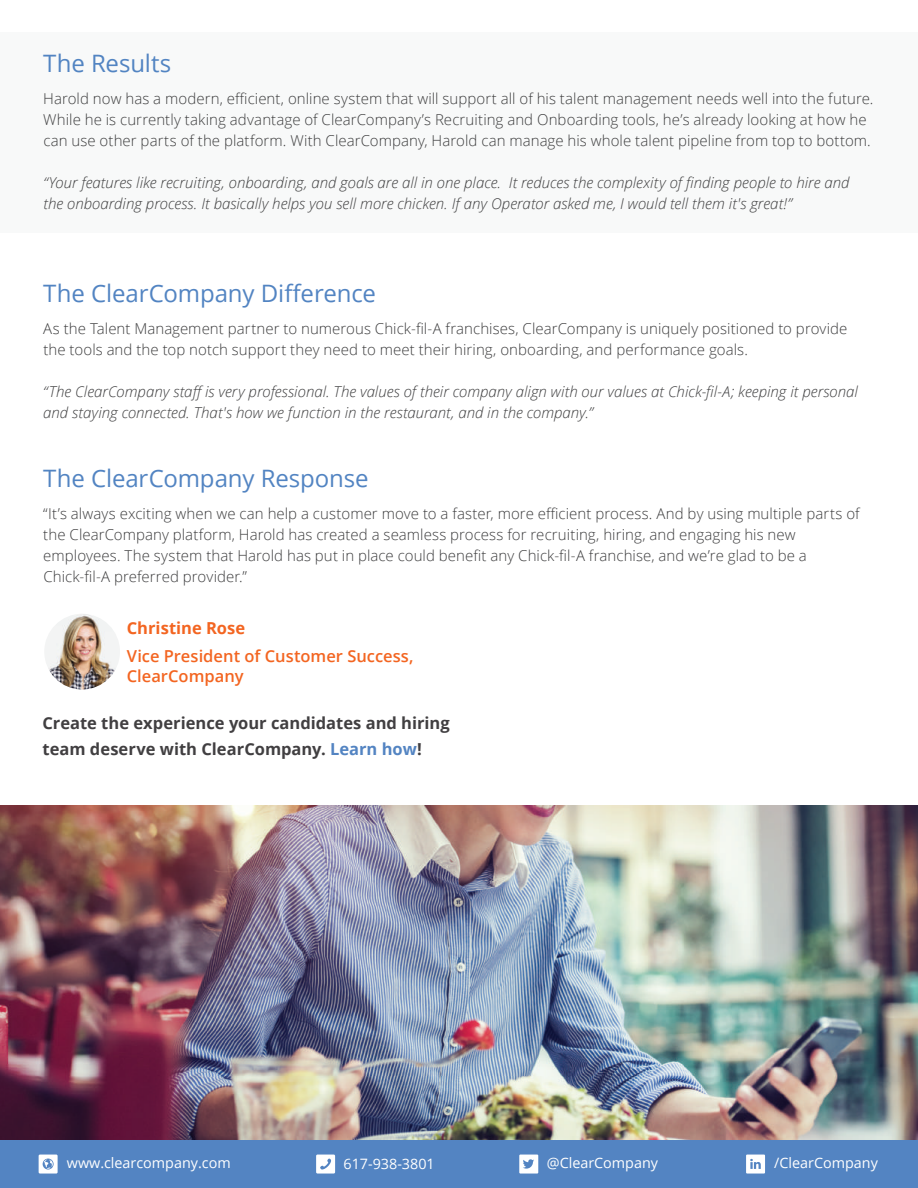
<style>
.page{position:relative;width:918px;height:1188px;background:#fff}
.page>*{position:absolute;margin:0;border:0;box-sizing:border-box;transform-origin:0 0}
.t1{font:24px "Open Sans";letter-spacing:-.005em;color:#5284c2}
.t2{font:700 16.5px/25.5px "Open Sans";color:#413f41}
.t3{font:600 16.5px/19.8px "Open Sans";color:#f36521}
.t4{font:700 16.5px "Open Sans";color:#f36521}
.t5{font:300 15px/21px "Open Sans";letter-spacing:.005em;color:#3e3e3f}
.t6{font:italic 300 15px/21px "Open Sans";color:#3e3e3f}
.t7{font:14.4px "Open Sans";color:#fff}
.s1{color:#5384c2}
</style>
<div class="page">
<div style="left:0;top:1139px;width:918px;height:49px;background:#5384c2"></div>
<svg style="left:316px;top:1155px;width:19px;height:19px"></svg>
<svg style="left:39px;top:1155px;width:19px;height:19px"></svg>
<svg style="left:746px;top:1155px;width:19px;height:19px"></svg>
<svg style="left:519px;top:1155px;width:19px;height:19px"></svg>
<div style="left:0;top:32px;width:918px;height:200px;background:#f2f3f4"></div>
<img style="left:0;top:805px;width:918px;height:334px">
<img style="left:44px;top:614px;width:76px;height:76px;border-radius:38px">
<h1 class="t1" style="left:43px;top:47px;width:130px">The Results</h1>
<p class="t5" style="left:43px;top:88px;width:832px">Harold now has a modern, efficient, online system that will support all of his talent management needs well into the future.<br>While he is currently taking advantage of ClearCompany’s Recruiting and Onboarding tools, he’s already looking at how he can use other parts of the platform. With ClearCompany, Harold can manage his whole talent pipeline from top to bottom.</p>
<p class="t6" style="left:43px;top:172px;width:808px">“Your features like recruiting, onboarding, and goals are all in one place. It reduces the complexity of finding people to hire and the onboarding process. It basically helps you sell more chicken. If any Operator asked me, I would tell them it's great!”</p>
<h1 class="t1" style="left:43px;top:277px;width:334px">The ClearCompany Difference</h1>
<p class="t5" style="left:43px;top:318px;width:806px">As the Talent Management partner to numerous Chick-fil-A franchises, ClearCompany is uniquely positioned to provide the tools and the top notch support they need to meet their hiring, onboarding, and performance goals.</p>
<p class="t6" style="left:43px;top:381px;width:816px">“The ClearCompany staff is very professional. The values of their company align with our values at Chick-fil-A; keeping it personal and staying connected. That's how we function in the restaurant, and in the company.”</p>
<h1 class="t1" style="left:43px;top:462px;width:327px">The ClearCompany Response</h1>
<p class="t5" style="left:43px;top:502px;width:818px">“It’s always exciting when we can help a customer move to a faster, more efficient process. And by using multiple parts of the ClearCompany platform, Harold has created a seamless process for recruiting, hiring, and engaging his new employees. The system that Harold has put in place could benefit any Chick-fil-A franchise, and we’re glad to be a Chick-fil-A preferred provider.”</p>
<p class="t4" style="left:127px;top:616px;width:120px">Christine Rose</p>
<p class="t3" style="left:127px;top:646px;width:288px">Vice President of Customer Success,<br>ClearCompany</p>
<p class="t2" style="left:43px;top:710px;width:409px">Create the experience your candidates and hiring team deserve with ClearCompany. <span class="s1">Learn how</span>!</p>
<p class="t7" style="left:67px;top:1153px;width:165px">www.clearcompany.com</p>
<p class="t7" style="left:344px;top:1154px;width:93px">617-938-3801</p>
<p class="t7" style="left:547px;top:1153px;width:113px">@ClearCompany</p>
<p class="t7" style="left:774px;top:1153px;width:105px">/ClearCompany</p>
</div>
